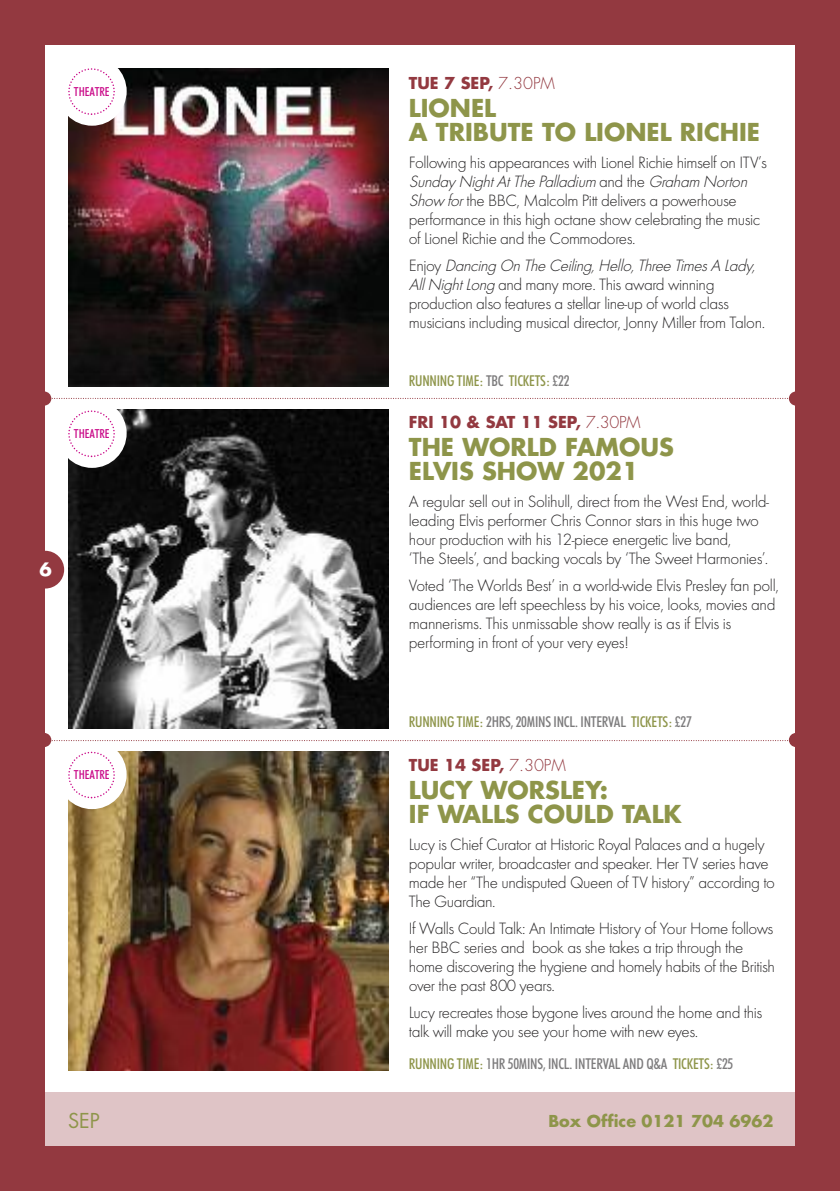
<style>
.page{position:relative;width:840px;height:1191px;background:#fff}
.page>*{position:absolute;margin:0;border:0;box-sizing:border-box;transform-origin:0 0}
.t1{font:700 24px/24px "Futura";color:#8e954a}
.t2{font:20px "Futura";color:#8e954a}
.t3{font:700 18px "Futura";color:#fff}
.t4{font:300 17px/19px "Futura T";letter-spacing:-.025em;color:#272526}
.t5{font:700 16px "Futura";color:#933940}
.t6{font:700 16px "Futura";color:#8e954a}
.t7{font:500 condensed 15px "Futura BT";letter-spacing:-.015em;color:#7d7c7d}
.t8{font:500 condensed 15px "Futura BT";letter-spacing:-.015em;color:#8e954a}
.t9{font:500 condensed 12.4px "Futura BT";color:#ca0b89}
.s1{font-weight:300}
.s2{font-style:italic}
.s3{color:#7d7c7d}
.s4{color:#8e954a}
</style>
<div class="page">
<div style="left:0;top:0;width:839px;height:1191px;background:#933940"></div>
<div style="left:46px;top:45px;width:748px;height:1056px;background:#fff"></div>
<img style="left:68px;top:410px;width:320px;height:318px">
<img style="left:68px;top:751px;width:320px;height:319px">
<div style="left:46px;top:1092px;width:748px;height:53px;background:#dfc4c6"></div>
<img style="left:69px;top:68px;width:319px;height:319px">
<div style="left:26px;top:551px;width:38px;height:37px;background:#933940;border-radius:50%"></div>
<svg style="left:51px;top:398px;width:737px;height:1px"></svg>
<div style="left:57px;top:57px;width:70px;height:69px;background:#fff;border-radius:50%"></div>
<svg style="left:68px;top:68px;width:47px;height:47px"></svg>
<div style="left:57px;top:399px;width:70px;height:69px;background:#fff;border-radius:50%"></div>
<svg style="left:68px;top:410px;width:47px;height:48px"></svg>
<div style="left:57px;top:740px;width:70px;height:69px;background:#fff;border-radius:50%"></div>
<svg style="left:68px;top:751px;width:47px;height:48px"></svg>
<div style="left:788px;top:391px;width:14px;height:14px;background:#933940;border-radius:50%"></div>
<div style="left:37px;top:391px;width:14px;height:14px;background:#933940;border-radius:50%"></div>
<div style="left:788px;top:733px;width:14px;height:14px;background:#933940;border-radius:50%"></div>
<div style="left:37px;top:733px;width:14px;height:14px;background:#933940;border-radius:50%"></div>
<svg style="left:51px;top:740px;width:738px;height:1px"></svg>
<p class="t9" style="left:74px;top:86px;width:37px">THEATRE</p>
<p class="t9" style="left:74px;top:428px;width:37px">THEATRE</p>
<p class="t3" style="left:39px;top:561px;width:14px">6</p>
<p class="t9" style="left:74px;top:769px;width:37px">THEATRE</p>
<p class="t2" style="left:68px;top:1111px;width:33px">SEP</p>
<p class="t5" style="left:408px;top:76px;width:147px">TUE 7 SEP, <span class="s1">7.30PM</span></p>
<h1 class="t1" style="left:408px;top:98px;width:352px">LIONEL<br>A TRIBUTE TO LIONEL RICHIE</h1>
<p class="t4" style="left:408px;top:153px;width:359px">Following his appearances with Lionel Richie himself on ITV’s <span class="s2">Sunday Night At The Palladium</span> and the <span class="s2">Graham Norton Show for</span>the BBC, Malcolm Pitt delivers a powerhouse performance in this high octane show celebrating the music of Lionel Richie and the Commodores.</p>
<p class="t4" style="left:408px;top:256px;width:357px">Enjoy <span class="s2">Dancing On The Ceiling, Hello, Three Times A Lady, AllNightLong</span> and many more. This award winning production also features a stellar line-up of world class musicians including musical director, Jonny Miller from Talon.</p>
<p class="t8" style="left:408px;top:374px;width:162px">RUNNING TIME: <span class="s3">TBC</span> TICKETS: <span class="s3">£22</span></p>
<p class="t5" style="left:408px;top:415px;width:233px">FRI 10 &amp; SAT 11 SEP, <span class="s1">7.30PM</span></p>
<h1 class="t1" style="left:408px;top:437px;width:266px">THE WORLD FAMOUS<br>ELVIS SHOW 2021</h1>
<p class="t4" style="left:408px;top:492px;width:361px">A regular sell out in Solihull, direct from the West End, world&shy;leading Elvis performer Chris Connor stars in this huge two hour production with his 12-piece energetic live band,<br>‘The Steels’, and backing vocals by ‘The Sweet Harmonies’.</p>
<p class="t4" style="left:408px;top:576px;width:371px">Voted ‘The Worlds Best’ in a world-wide Elvis Presley fan poll, audiences are left speechless by his voice, looks, movies and mannerisms. This unmissable show really is as if Elvis is performing in front of your very eyes!</p>
<p class="t7" style="left:408px;top:715px;width:284px"><span class="s4">RUNNING TIME:</span> 2HRS, 20MINS INCL. INTERVAL <span class="s4">TICKETS:</span> £27</p>
<p class="t5" style="left:408px;top:757px;width:158px">TUE 14 SEP, <span class="s1">7.30PM</span></p>
<h1 class="t1" style="left:408px;top:779px;width:274px">LUCY WORSLEY:<br>IF WALLS COULD TALK</h1>
<p class="t4" style="left:408px;top:834px;width:367px">Lucy is Chief Curator at Historic Royal Palaces and a hugely popular writer, broadcaster and speaker. Her TV series have made her “The undisputed Queen of TV history” according to The Guardian.</p>
<p class="t4" style="left:408px;top:918px;width:367px">If Walls Could Talk: An Intimate History of Your Home follows her BBC series and book as she takes a trip through the home discovering the hygiene and homely habits of the British over the past 800 years.</p>
<p class="t4" style="left:408px;top:1002px;width:355px">Lucy recreates those bygone lives around the home and this talk will make you see your home with new eyes.</p>
<p class="t7" style="left:408px;top:1057px;width:326px"><span class="s4">RUNNING TIME:</span> 1HR 50MINS, INCL. INTERVAL AND Q&amp;A <span class="s4">TICKETS:</span> £25</p>
<p class="t6" style="left:548px;top:1113px;width:226px">Box Office 0121 704 6962</p>
</div>
